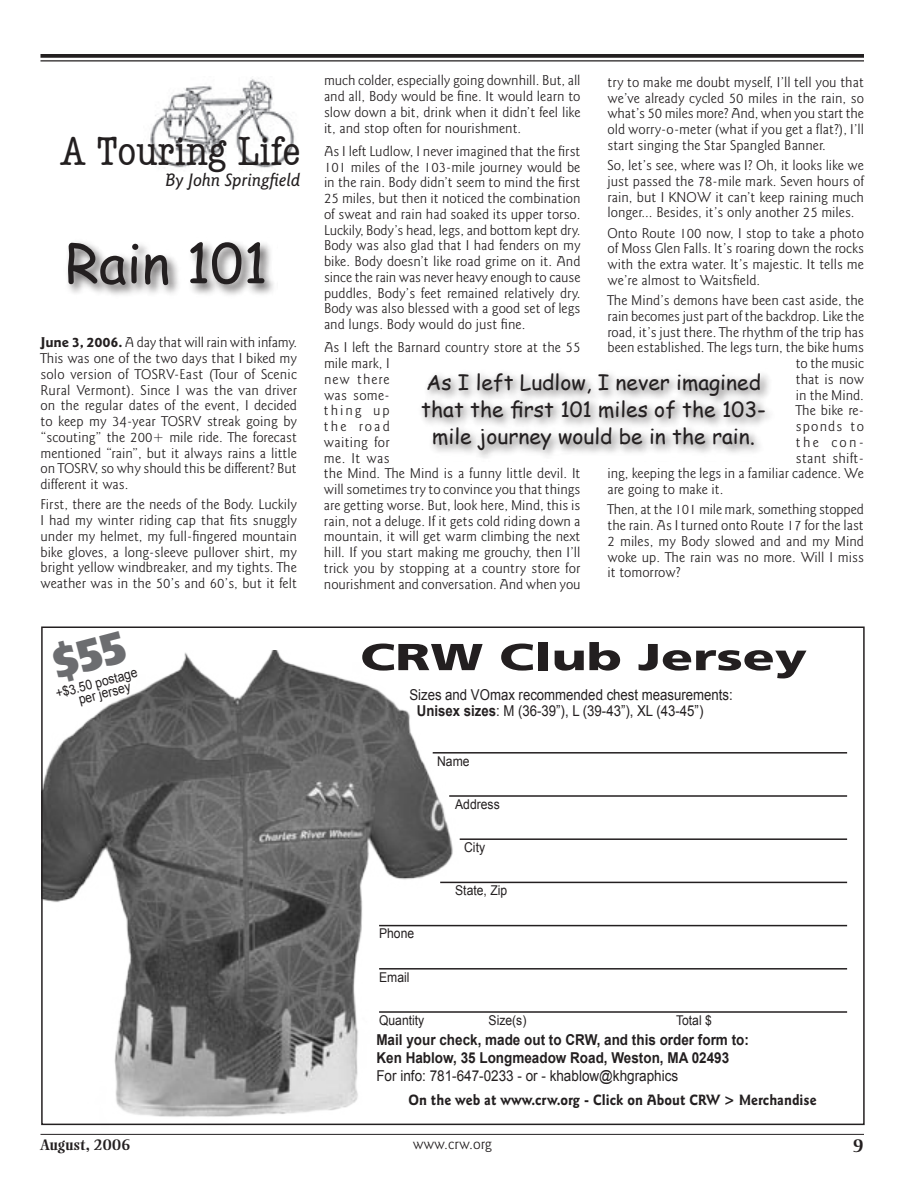
<style>
.page{position:relative;width:918px;height:1188px;background:#fff}
.page>*{position:absolute;margin:0;border:0;box-sizing:border-box;transform-origin:0 0}
.t1{font:54px "Comic Sans MS";color:#231f20}
.t2{font:condensed 42px "American Typewriter";color:#231f20;scale:1.05 1}
.t3{font:900 37.5px "Frutiger";color:#231f20;scale:1.4 1}
.t4{font:21px/27px "Comic Sans MS";color:#231f20;text-align:center}
.t5{font:italic 500 18px "Goudy Sans IT Cby BT";color:#231f20}
.t6{font:700 18px "Ellington";color:#231f20}
.t7{font:700 15px/17.7px "Arial";color:#231f20;scale:.9 1}
.t8{font:15px/16.5px "Arial";color:#231f20;scale:.88 1}
.t9{font:700 15px "Goudy Sans IT Cby BT";color:#231f20;scale:.9 1}
.t10{font:15px "Arial";color:#231f20;scale:.9 1}
.t11{font:700 15px "Ellington";color:#231f20}
.t12{font:300 15px "Goudy Sans IT Cby BT";color:#231f20}
.t13{font:300 14.25px/15.8px "Goudy Sans IT Cby BT";color:#231f20;text-align:justify}
.t14{font:300 14.25px "Goudy Sans IT Cby BT";letter-spacing:.02em;color:#231f20}
.t15{font:300 14.25px "Goudy Sans IT Cby BT";letter-spacing:.08em;color:#231f20}
.t16{font:13.5px/12px "Arial";color:#231f20;scale:.9 1}
.s1{font-weight:700}
</style>
<div class="page">
<svg style="left:40px;top:54px;width:824px;height:4px;background:#302c2d"></svg>
<hr style="left:40px;top:60px;width:824px;height:1px;background:#231f20">
<hr style="left:40px;top:1134px;width:824px;height:1px;background:#231f20">
<img style="left:150px;top:78px;width:145px;height:90px">
<div style="left:63px;top:237px;width:214px;height:62px;background:#231f20;opacity:.75"></div>
<div style="left:417px;top:368px;width:358px;height:94px;background:#231f20;opacity:.75"></div>
<img style="left:41px;top:651px;width:426px;height:475px">
<hr style="left:433px;top:752px;width:414px;height:2px;background:#231f20">
<hr style="left:449px;top:795px;width:398px;height:2px;background:#231f20">
<hr style="left:460px;top:838px;width:387px;height:2px;background:#231f20">
<hr style="left:440px;top:882px;width:407px;height:1px;background:#231f20">
<hr style="left:379px;top:925px;width:468px;height:1px;background:#231f20">
<hr style="left:379px;top:968px;width:468px;height:2px;background:#231f20">
<hr style="left:379px;top:1011px;width:468px;height:2px;background:#231f20">
<svg style="left:50px;top:651px;width:78px;height:33px"></svg>
<h2 class="t2" style="left:61px;top:128px;width:230px">A Touring Life</h2>
<p class="t5" style="left:166px;top:169px;width:136px">By John Springfield</p>
<h1 class="t1" style="left:65px;top:224px;width:204px">Rain 101</h1>
<p class="t13" style="left:40px;top:335px;width:258px"><span class="s1">June 3, 2006.</span> A day that will rain with infamy.<br>This was one of the two days that I biked my solo version of TOSRV-East (Tour of Scenic Rural Vermont). Since I was the van driver on the regular dates of the event, I decided to keep my 34-year TOSRV streak going by “scouting” the 200+ mile ride. The forecast mentioned “rain”, but it always rains a little on TOSRV, so why should this be different? But different it was.</p>
<p class="t13" style="left:40px;top:497px;width:258px">First, there are the needs of the Body. Luckily I had my winter riding cap that fits snuggly under my helmet, my full-fingered mountain bike gloves, a long-sleeve pullover shirt, my bright yellow windbreaker, and my tights. The weather was in the 50’s and 60’s, but it felt</p>
<p class="t16" style="left:74px;top:683px;width:72px;text-indent:-21px;rotate:-15deg">+$3.50 postage per jersey</p>
<p class="t13" style="left:324px;top:73px;width:258px">much colder, especially going downhill. But, all and all, Body would be fine. It would learn to slow down a bit, drink when it didn’t feel like it, and stop often for nourishment.</p>
<p class="t13" style="left:324px;top:143px;width:258px">As I left Ludlow, I never imagined that the first 101 miles of the 103-mile journey would be in the rain. Body didn’t seem to mind the first 25 miles, but then it noticed the combination of sweat and rain had soaked its upper torso.<br>Luckily, Body’s head, legs, and bottom kept dry.<br>Body was also glad that I had fenders on my bike. Body doesn’t like road grime on it. And since the rain was never heavy enough to cause puddles, Body’s feet remained relatively dry.<br>Body was also blessed with a good set of legs and lungs. Body would do just fine.</p>
<p class="t13" style="left:324px;top:340px;width:258px;text-align:left">As I left the Barnard country store at the 55 mile mark, I<br>new there<br>was some-<br>thing up<br>the road<br>waiting for<br>me. It was<br>the Mind. The Mind is a funny little devil. It will sometimes try to convince you that things are getting worse. But, look here, Mind, this is rain, not a deluge. If it gets cold riding down a mountain, it will get warm climbing the next hill. If you start making me grouchy, then I’ll trick you by stopping at a country store for nourishment and conversation. And when you</p>
<p class="t13" style="left:607px;top:74px;width:258px">try to make me doubt myself, I’ll tell you that we’ve already cycled 50 miles in the rain, so what’s 50 miles more? And, when you start the old worry-o-meter (what if you get a flat?), I’ll start singing the Star Spangled Banner.</p>
<p class="t13" style="left:607px;top:158px;width:258px">So, let’s see, where was I? Oh, it looks like we just passed the 78-mile mark. Seven hours of rain, but I KNOW it can’t keep raining much longer... Besides, it’s only another 25 miles.</p>
<p class="t13" style="left:607px;top:225px;width:258px">Onto Route 100 now, I stop to take a photo of Moss Glen Falls. It’s roaring down the rocks with the extra water. It’s majestic. It tells me we’re almost to Waitsfield.</p>
<p class="t13" style="left:607px;top:293px;width:258px">The Mind’s demons have been cast aside, the</p>
<p class="t13" style="left:607px;top:308px;width:258px">rain becomes just part of the backdrop. Like the</p>
<p class="t13" style="left:607px;top:324px;width:258px">road, it’s just there. The rhythm of the trip has</p>
<p class="t13" style="left:607px;top:340px;width:258px">been established. The legs turn, the bike hums</p>
<p class="t13" style="left:796px;top:356px;width:70px">to the music</p>
<p class="t13" style="left:796px;top:371px;width:70px">that is now</p>
<p class="t13" style="left:796px;top:387px;width:70px">in the Mind.</p>
<p class="t13" style="left:796px;top:403px;width:70px">The bike re-</p>
<p class="t15" style="left:796px;top:418px;width:70px">sponds to</p>
<p class="t13" style="left:796px;top:434px;width:70px">the con-</p>
<p class="t14" style="left:796px;top:449px;width:70px">stant shift-</p>
<p class="t13" style="left:608px;top:466px;width:258px">ing, keeping the legs in a familiar cadence. We</p>
<p class="t13" style="left:608px;top:482px;width:117px">are going to make it.</p>
<p class="t13" style="left:608px;top:502px;width:258px">Then, at the 101 mile mark, something stopped the rain. As I turned onto Route 17 for the last 2 miles, my Body slowed and and my Mind woke up. The rain was no more. Will I miss it tomorrow?</p>
<h3 class="t4" style="left:421px;top:368px;width:346px">As I left Ludlow, I never imagined that the first 101 miles of the 103- mile journey would be in the rain.</h3>
<h3 class="t3" style="left:360px;top:634px;width:321px">CRW Club Jersey</h3>
<p class="t8" style="left:417px;top:686px;width:361px;text-indent:-8px">Sizes and VOmax recommended chest measurements:<br><span class="s1">Unisex sizes</span>: M (36-39”), L (39-43”), XL (43-45”)</p>
<p class="t16" style="left:437px;top:755px;width:38px">Name</p>
<p class="t16" style="left:455px;top:798px;width:51px">Address</p>
<p class="t16" style="left:464px;top:841px;width:25px">City</p>
<p class="t16" style="left:455px;top:884px;width:59px">State, Zip</p>
<p class="t16" style="left:379px;top:928px;width:41px">Phone</p>
<p class="t16" style="left:379px;top:971px;width:35px">Email</p>
<p class="t16" style="left:379px;top:1014px;width:52px">Quantity</p>
<p class="t16" style="left:489px;top:1014px;width:43px">Size(s)</p>
<p class="t16" style="left:676px;top:1014px;width:41px">Total $</p>
<p class="t7" style="left:376px;top:1031px;width:415px">Mail your check, made out to CRW, and this order form to:<br>Ken Hablow, 35 Longmeadow Road, Weston, MA 02493</p>
<p class="t10" style="left:376px;top:1067px;width:337px">For info: 781-647-0233 - or - khablow@khgraphics</p>
<p class="t9" style="left:409px;top:1090px;width:455px">On the web at www.crw.org - Click on About CRW &gt; Merchandise</p>
<p class="t11" style="left:40px;top:1136px;width:92px">August, 2006</p>
<p class="t12" style="left:413px;top:1135px;width:81px">www.crw.org</p>
<p class="t6" style="left:853px;top:1136px;width:13px">9</p>
</div>
